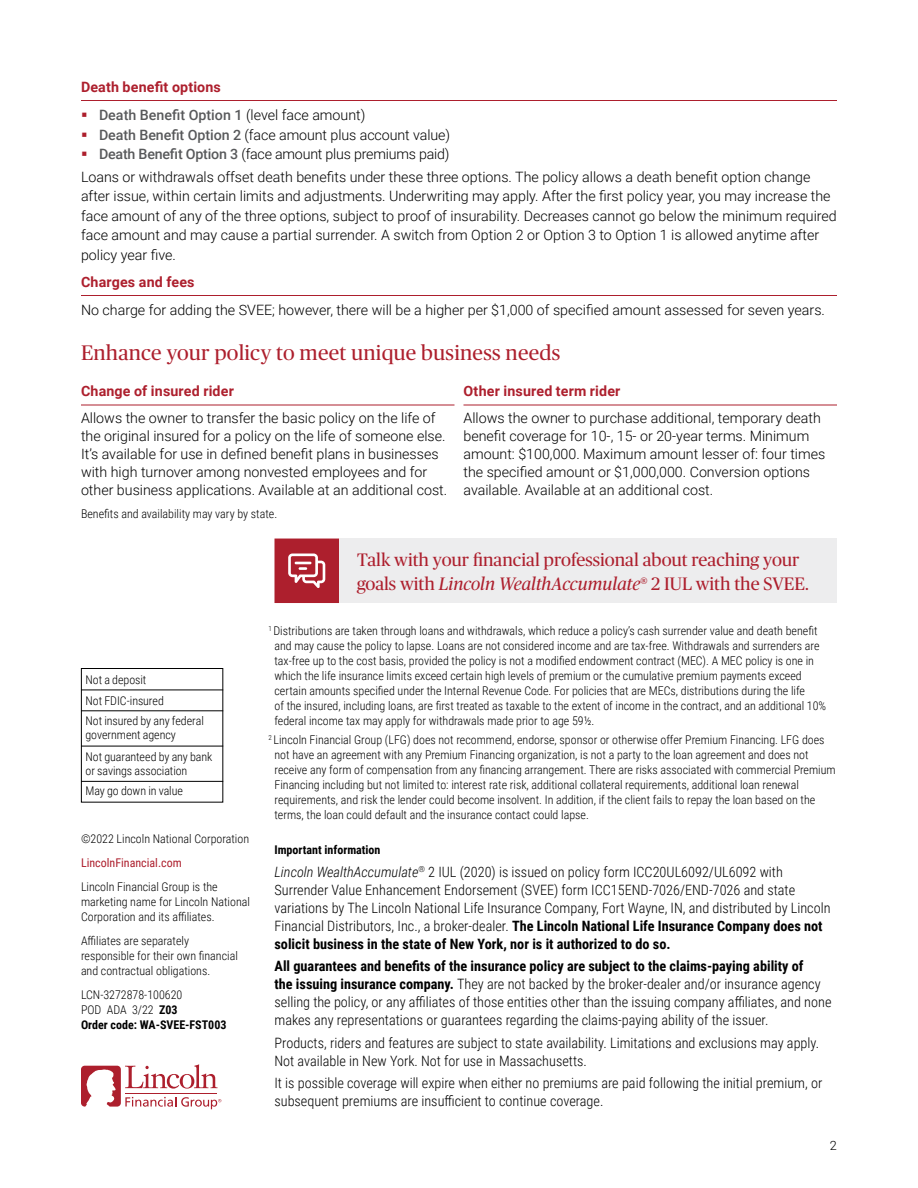
<style>
.page{position:relative;width:918px;height:1188px;background:#fff}
.page>*{position:absolute;margin:0;border:0;box-sizing:border-box;transform-origin:0 0}
.Subheader_1{font:21px "Publico Headline";letter-spacing:.01em;color:#ad1f2d}
.CTA{font:18px/24px "Publico Headline";color:#ad1f2d}
.Body_Copy{font:300 14.25px/18px "Roboto";color:#000}
.Disclosure_-_9_5_12{font:300 14.25px/18px "Roboto Condensed";color:#000}
.Subheader_4_Roboto_b{font:700 14.25px "Roboto";letter-spacing:.01em;color:#ad1f2d}
.t1{font:500 14.25px "Roboto";color:#58595b}
.t2{font:300 12.75px "Roboto";color:#000}
.Footnotes{font:300 12px/15px "Roboto Condensed";color:#000}
.Disclosure_-_8_10_Li{font:300 12px/15px "Roboto Condensed";color:#000}
.Bank_Box_-_Back_Page{font:300 12px/14.2px "Roboto Condensed";letter-spacing:-.005em;color:#000}
.Disclosure_-_8_10_Bo{font:700 12px "Roboto Condensed";color:#000}
.Disclosure_-_8_10_Li-2{font:12px "Roboto Condensed";color:#ad1f2d}
.s1{font-weight:300;color:#000}
.s2{font-weight:500;color:#58595b}
.s3{font-style:italic}
.s4{font-weight:700}
</style>
<div class="page">
<svg style="left:274px;top:539px;width:65px;height:64px;background:#b63946"></svg>
<div style="left:339px;top:539px;width:498px;height:64px;background:#ededee"></div>
<hr style="left:81px;top:100px;width:756px;height:1px;background:#ad1f2d">
<hr style="left:81px;top:295px;width:756px;height:1px;background:#ad1f2d">
<hr style="left:81px;top:405px;width:373px;height:1px;background:#ad1f2d">
<hr style="left:464px;top:405px;width:373px;height:1px;background:#ad1f2d">
<div style="left:81px;top:668px;width:142px;height:135px;border:1px solid #000"></div>
<hr style="left:81px;top:781px;width:142px;height:1px;background:#000">
<hr style="left:81px;top:746px;width:142px;height:1px;background:#000">
<hr style="left:81px;top:710px;width:142px;height:1px;background:#000">
<hr style="left:81px;top:690px;width:142px;height:1px;background:#000">
<svg style="left:81px;top:1064px;width:140px;height:45px"></svg>
<p class="Subheader_4_Roboto_b" style="left:81px;top:77px;width:141px">Death benefit options</p>
<p class="t1" style="left:99px;top:105px;width:268px">Death Benefit Option 1 <span class="s1">(level face amount)</span></p>
<p class="Body_Copy" style="left:99px;top:125px;width:353px"><span class="s2">Death Benefit Option 2</span> (face amount plus account value)</p>
<p class="Body_Copy" style="left:99px;top:145px;width:352px"><span class="s2">Death Benefit Option 3</span> (face amount plus premiums paid)</p>
<p class="Body_Copy" style="left:81px;top:166px;width:757px;line-height:19.5px">Loans or withdrawals offset death benefits under these three options. The policy allows a death benefit option change after issue, within certain limits and adjustments. Underwriting may apply. After the first policy year, you may increase the face amount of any of the three options, subject to proof of insurability. Decreases cannot go below the minimum required face amount and may cause a partial surrender. A switch from Option 2 or Option 3 to Option 1 is allowed anytime after policy year five.</p>
<p class="Subheader_4_Roboto_b" style="left:81px;top:272px;width:115px">Charges and fees</p>
<p class="Body_Copy" style="left:81px;top:301px;width:746px">No charge for adding the SVEE; however, there will be a higher per $1,000 of specified amount assessed for seven years.</p>
<h2 class="Subheader_1" style="left:81px;top:338px;width:481px">Enhance your policy to meet unique business needs</h2>
<p class="Subheader_4_Roboto_b" style="left:81px;top:381px;width:154px">Change of insured rider</p>
<p class="Body_Copy" style="left:81px;top:409px;width:368px">Allows the owner to transfer the basic policy on the life of the original insured for a policy on the life of someone else.<br>It’s available for use in defined benefit plans in businesses with high turnover among nonvested employees and for other business applications. Available at an additional cost.</p>
<p class="Subheader_4_Roboto_b" style="left:464px;top:381px;width:158px">Other insured term rider</p>
<p class="Body_Copy" style="left:464px;top:409px;width:363px">Allows the owner to purchase additional, temporary death benefit coverage for 10-, 15- or 20-year terms. Minimum amount: $100,000. Maximum amount lesser of: four times the specified amount or $1,000,000. Conversion options available. Available at an additional cost.</p>
<p class="Footnotes" style="left:81px;top:506px;width:198px">Benefits and availability may vary by state.</p>
<p class="CTA" style="left:357px;top:547px;width:453px">Talk with your financial professional about reaching your goals with <span class="s3">Lincoln WealthAccumulate</span>® 2 IUL with the SVEE.</p>
<p class="Bank_Box_-_Back_Page" style="left:86px;top:672px;width:62px">Not a deposit</p>
<p class="Bank_Box_-_Back_Page" style="left:86px;top:693px;width:80px">Not FDIC-insured</p>
<p class="Bank_Box_-_Back_Page" style="left:86px;top:713px;width:120px">Not insured by any federal government agency</p>
<p class="Bank_Box_-_Back_Page" style="left:86px;top:749px;width:128px">Not guaranteed by any bank or savings association</p>
<p class="Bank_Box_-_Back_Page" style="left:86px;top:783px;width:99px">May go down in value</p>
<p class="Disclosure_-_8_10_Li" style="left:81px;top:831px;width:170px">©2022 Lincoln National Corporation</p>
<p class="Disclosure_-_8_10_Li-2" style="left:81px;top:855px;width:102px">LincolnFinancial.com</p>
<p class="Disclosure_-_8_10_Li" style="left:81px;top:879px;width:170px">Lincoln Financial Group is the marketing name for Lincoln National<br>Corporation and its affiliates.</p>
<p class="Disclosure_-_8_10_Li" style="left:81px;top:933px;width:158px">Affiliates are separately responsible for their own financial and contractual obligations.</p>
<p class="Disclosure_-_8_10_Li" style="left:81px;top:987px;width:147px">LCN-3272878-100620<br>POD ADA 3/22 <span class="s4">Z03<br>Order code: WA-SVEE-FST003</span></p>
<p class="Footnotes" style="left:274px;top:622px;width:553px;text-indent:-6px"><sup>1</sup> Distributions are taken through loans and withdrawals, which reduce a policy’s cash surrender value and death benefit and may cause the policy to lapse. Loans are not considered income and are tax-free. Withdrawals and surrenders are tax-free up to the cost basis, provided the policy is not a modified endowment contract (MEC). A MEC policy is one in which the life insurance limits exceed certain high levels of premium or the cumulative premium payments exceed certain amounts specified under the Internal Revenue Code. For policies that are MECs, distributions during the life<br>of the insured, including loans, are first treated as taxable to the extent of income in the contract, and an additional 10% federal income tax may apply for withdrawals made prior to age 59½.</p>
<p class="Footnotes" style="left:274px;top:732px;width:563px;text-indent:-6px"><sup>2</sup> Lincoln Financial Group (LFG) does not recommend, endorse, sponsor or otherwise offer Premium Financing. LFG does not have an agreement with any Premium Financing organization, is not a party to the loan agreement and does not receive any form of compensation from any financing arrangement. There are risks associated with commercial Premium Financing including but not limited to: interest rate risk, additional collateral requirements, additional loan renewal requirements, and risk the lender could become insolvent. In addition, if the client fails to repay the loan based on the terms, the loan could default and the insurance contact could lapse.</p>
<p class="Disclosure_-_8_10_Bo" style="left:274px;top:842px;width:107px">Important information</p>
<p class="Disclosure_-_9_5_12" style="left:274px;top:862px;width:558px"><span class="s3">Lincoln WealthAccumulate</span><sup>®</sup> 2 IUL (2020) is issued on policy form ICC20UL6092/UL6092 with Surrender Value Enhancement Endorsement (SVEE) form ICC15END-7026/END-7026 and state variations by The Lincoln National Life Insurance Company, Fort Wayne, IN, and distributed by Lincoln Financial Distributors, Inc., a broker-dealer. <span class="s4">The Lincoln National Life Insurance Company does not solicit business in the state of New York, nor is it authorized to do so.</span></p>
<p class="Disclosure_-_9_5_12" style="left:274px;top:957px;width:559px"><span class="s4">All guarantees and benefits of the insurance policy are subject to the claims-paying ability of<br>the issuing insurance company.</span> They are not backed by the broker-dealer and/or insurance agency selling the policy, or any affiliates of those entities other than the issuing company affiliates, and none makes any representations or guarantees regarding the claims-paying ability of the issuer.</p>
<p class="Disclosure_-_9_5_12" style="left:274px;top:1033px;width:546px">Products, riders and features are subject to state availability. Limitations and exclusions may apply.<br>Not available in New York. Not for use in Massachusetts.</p>
<p class="Disclosure_-_9_5_12" style="left:274px;top:1074px;width:549px">It is possible coverage will expire when either no premiums are paid following the initial premium, or subsequent premiums are insufficient to continue coverage.</p>
<p class="t2" style="left:830px;top:1136px;width:9px">2</p>
</div>
